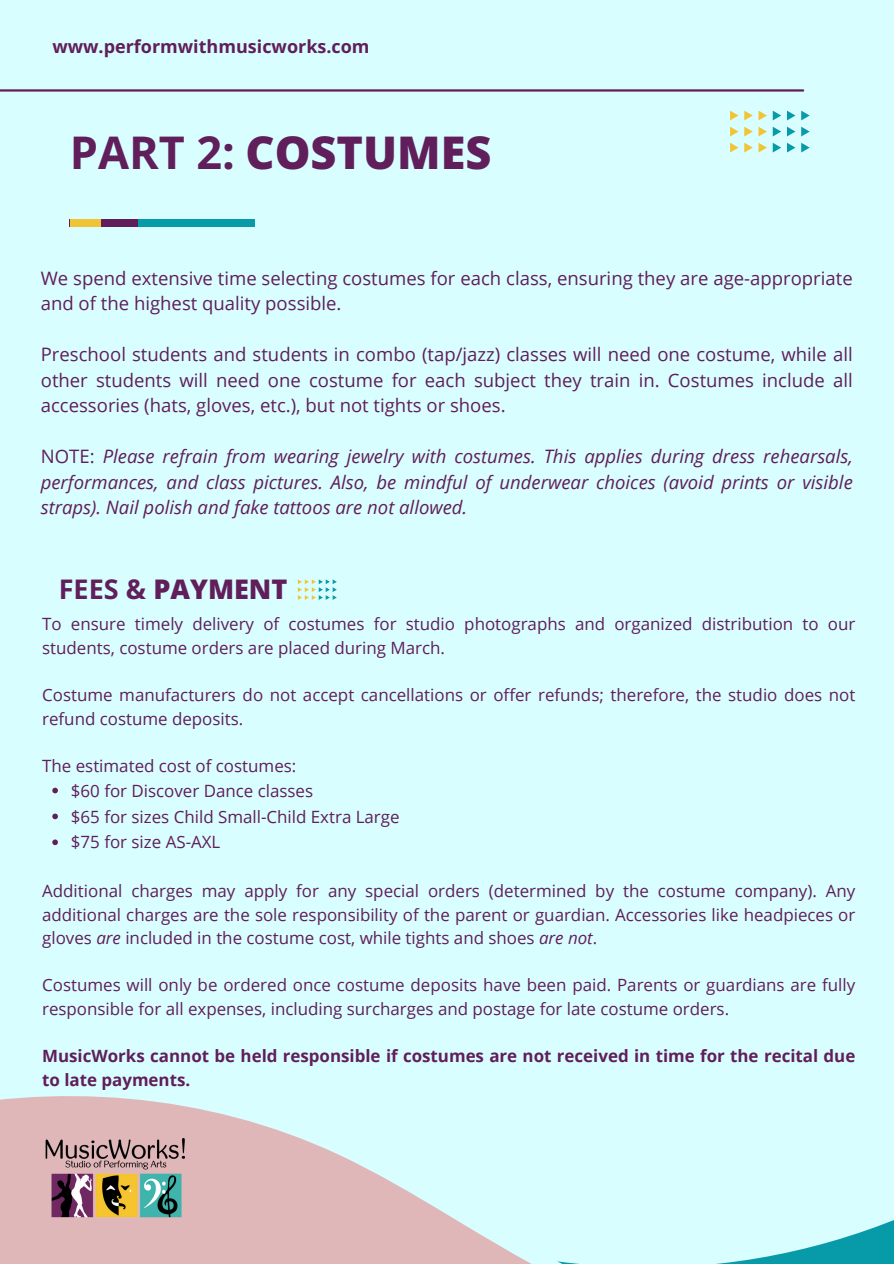
<style>
.page{position:relative;width:894px;height:1264px;background:#fff}
.page>*{position:absolute;margin:0;border:0;box-sizing:border-box;transform-origin:0 0}
.t1{font:800 45px "Open Sans";color:#601e5a}
.t2{font:800 27px "Open Sans";color:#601e5a}
.t3{font:18.45px/25.5px "Open Sans";color:#601e5a}
.t4{font:italic 18.45px/25.5px "Open Sans";color:#601e5a;text-align:justify}
.t5{font:700 18px "Open Sans";color:#601e5a}
.t6{font:16.95px/23.7px "Open Sans";color:#601e5a}
.t7{font:700 16.95px/23.7px "Open Sans";color:#601e5a}
.s1{font-weight:700}
.s2{font-style:normal}
.s3{font-style:italic}
</style>
<div class="page">
<div style="left:0;top:0;width:893px;height:1263px;background:#d9feff"></div>
<hr style="left:0;top:89px;width:802px;height:3px;background:#601e5a">
<svg style="left:0;top:1096px;width:530px;height:167px;fill:#e0b7b9"></svg>
<svg style="left:557px;top:1220px;width:336px;height:43px"></svg>
<div style="left:70px;top:219px;width:185px;height:8px;background:#079aa8"></div>
<div style="left:70px;top:219px;width:68px;height:8px;background:#601e5a"></div>
<div style="left:70px;top:219px;width:30px;height:8px;background:#f1c436"></div>
<svg style="left:801px;top:111px;width:8px;height:9px"></svg>
<svg style="left:801px;top:127px;width:8px;height:9px"></svg>
<svg style="left:801px;top:143px;width:8px;height:9px"></svg>
<svg style="left:772px;top:111px;width:23px;height:9px"></svg>
<svg style="left:772px;top:127px;width:23px;height:9px"></svg>
<svg style="left:772px;top:143px;width:23px;height:9px"></svg>
<svg style="left:730px;top:111px;width:36px;height:41px"></svg>
<svg style="left:298px;top:579px;width:39px;height:20px"></svg>
<img style="left:42px;top:1138px;width:142px;height:99px">
<svg style="left:52px;top:787px;width:6px;height:6px"></svg>
<svg style="left:52px;top:813px;width:6px;height:6px"></svg>
<svg style="left:52px;top:839px;width:6px;height:6px"></svg>
<p class="t5" style="left:52px;top:34px;width:318px">www.performwithmusicworks.com</p>
<h1 class="t1" style="left:70px;top:121px;width:423px"><span class="s1">PART 2:</span> COSTUMES</h1>
<p class="t3" style="left:41px;top:265px;width:813px">We spend extensive time selecting costumes for each class, ensuring they are age-appropriate and of the highest quality possible.</p>
<p class="t3" style="left:41px;top:341px;width:813px;text-align:justify">Preschool students and students in combo (tap/jazz) classes will need one costume, while all other students will need one costume for each subject they train in. Costumes include all accessories (hats, gloves, etc.), but not tights or shoes.</p>
<p class="t4" style="left:41px;top:443px;width:813px"><span class="s2">NOTE:</span> Please refrain from wearing jewelry with costumes. This applies during dress rehearsals, performances, and class pictures. Also, be mindful of underwear choices (avoid prints or visible straps). Nail polish and fake tattoos are not allowed.</p>
<p class="t2" style="left:59px;top:570px;width:230px"><span class="s1">FEES &amp;</span> PAYMENT</p>
<p class="t6" style="left:42px;top:611px;width:814px">To ensure timely delivery of costumes for studio photographs and organized distribution to our students, costume orders are placed during March.</p>
<h2 class="t6" style="left:42px;top:682px;width:814px">Costume manufacturers do not accept cancellations or offer refunds; therefore, the studio does not refund costume deposits.</h2>
<h2 class="t6" style="left:42px;top:753px;width:255px">The estimated cost of costumes:</h2>
<p class="t6" style="left:71px;top:778px;width:244px">$60 for Discover Dance classes</p>
<p class="t6" style="left:71px;top:804px;width:330px">$65 for sizes Child Small-Child Extra Large</p>
<p class="t6" style="left:71px;top:830px;width:151px">$75 for size AS-AXL</p>
<p class="t6" style="left:42px;top:878px;width:814px;text-align:justify">Additional charges may apply for any special orders (determined by the costume company). Any additional charges are the sole responsibility of the parent or guardian. Accessories like headpieces or gloves <span class="s3">are</span> included in the costume cost, while tights and shoes <span class="s3">are not</span>.</p>
<p class="t6" style="left:42px;top:973px;width:814px">Costumes will only be ordered once costume deposits have been paid. Parents or guardians are fully responsible for all expenses, including surcharges and postage for late costume orders.</p>
<p class="t7" style="left:42px;top:1043px;width:814px">MusicWorks cannot be held responsible if costumes are not received in time for the recital due to late payments.</p>
</div>
